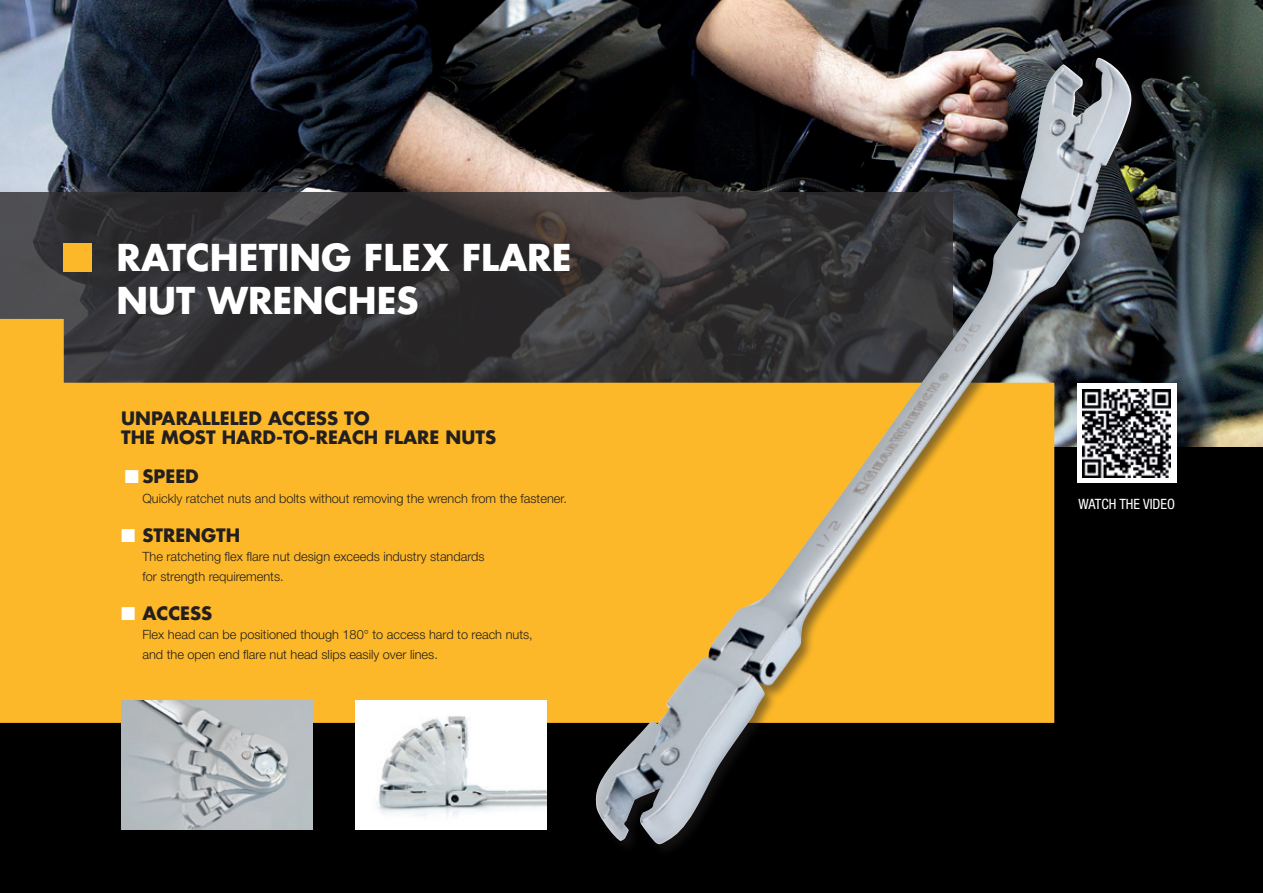
<style>
.page{position:relative;width:1263px;height:893px;background:#fff}
.page>*{position:absolute;margin:0;border:0;box-sizing:border-box;transform-origin:0 0}
.t1{font:700 36px/43.2px "Futura LT";color:#fff}
.t2{font:700 18px "Futura LT";color:#231f20}
.t3{font:condensed 14.25px "Helvetica Neue";color:#fff}
.t4{font:300 12.75px/19.5px "Helvetica Neue";color:#231f20}
.s1{color:#fff}
</style>
<div class="page">
<img style="left:0;top:0;width:1154px;height:383px">
<img style="left:1154px;top:0;width:109px;height:447px">
<div style="left:0;top:447px;width:1263px;height:446px;background:#000"></div>
<svg style="left:0;top:192px;width:594px;height:127px"></svg>
<svg style="left:0;top:319px;width:594px;height:404px;fill:#fcb828"></svg>
<div style="left:64px;top:243px;width:28px;height:28px;background:#fcb828"></div>
<div style="left:594px;top:56px;width:551px;height:802px;background:#231f20;opacity:.5"></div>
<img style="left:594px;top:58px;width:509px;height:787px">
<div style="left:1077px;top:383px;width:99px;height:100px;background:#fff"></div>
<img style="left:1083px;top:389px;width:88px;height:88px">
<img style="left:121px;top:701px;width:192px;height:128px">
<img style="left:355px;top:701px;width:191px;height:128px">
<p class="t1" style="left:117px;top:236px;width:456px">RATCHETING FLEX FLARE<br>NUT WRENCHES</p>
<p class="t2" style="left:121px;top:406px;width:250px">UNPARALLELED ACCESS TO</p>
<p class="t2" style="left:121px;top:425px;width:376px">THE MOST HARD-TO-REACH FLARE NUTS</p>
<p class="t2" style="left:125px;top:464px;width:76px"><span class="s1">■</span> SPEED</p>
<p class="t4" style="left:142px;top:488px;width:426px">Quickly ratchet nuts and bolts without removing the wrench from the fastener.</p>
<p class="t2" style="left:121px;top:523px;width:121px"><span class="s1">■</span> STRENGTH</p>
<p class="t4" style="left:142px;top:546px;width:344px">The ratcheting flex flare nut design exceeds industry standards for strength requirements.</p>
<p class="t2" style="left:121px;top:601px;width:93px"><span class="s1">■</span> ACCESS</p>
<p class="t4" style="left:142px;top:624px;width:392px">Flex head can be positioned though 180° to access hard to reach nuts, and the open end flare nut head slips easily over lines.</p>
<p class="t3" style="left:1078px;top:496px;width:98px">WATCH THE VIDEO</p>
</div>
